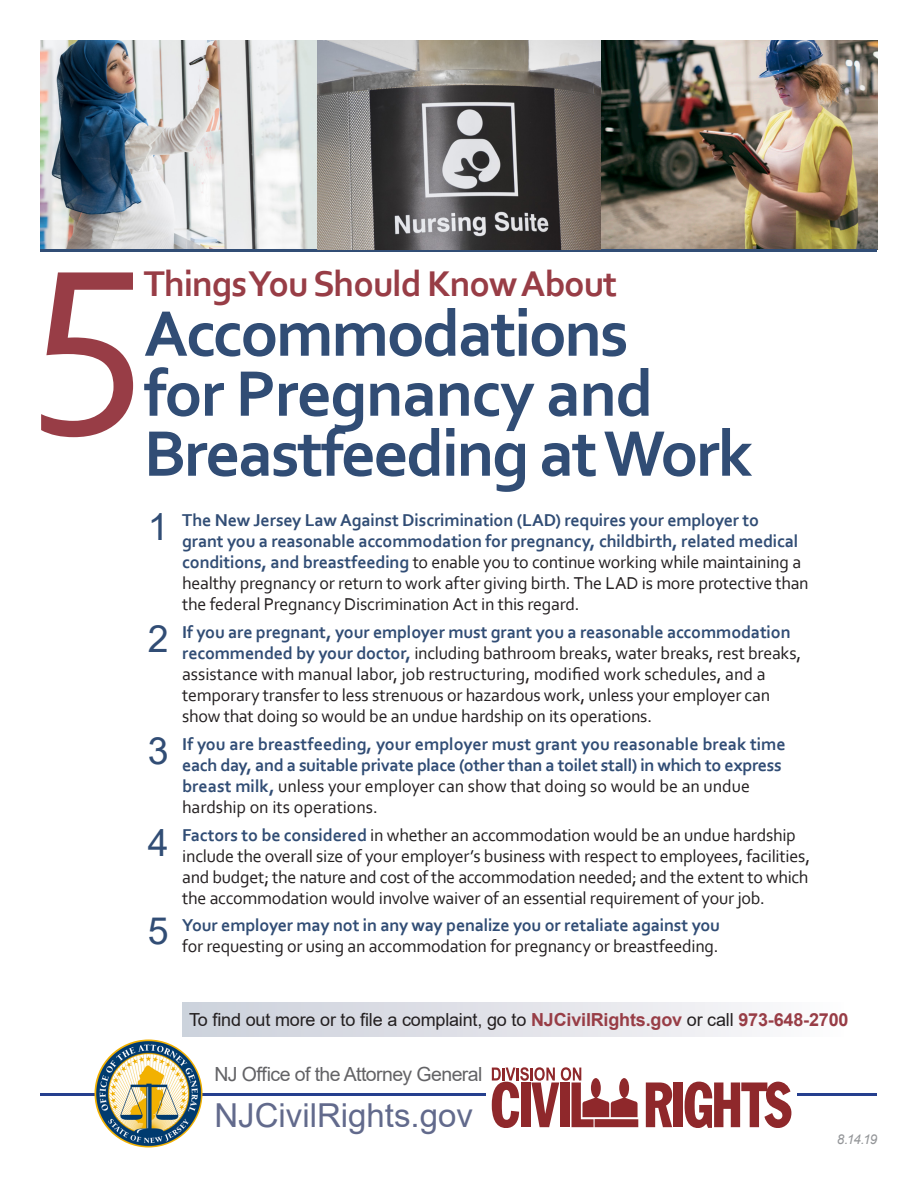
<style>
.page{position:relative;width:918px;height:1188px;background:#fff}
.page>*{position:absolute;margin:0;border:0;box-sizing:border-box;transform-origin:0 0}
.t1{font:247.5px "Corbel";color:#983d46}
.t2{font:700 67.5px/60px "Corbel";letter-spacing:-.03em;color:#314d75}
.t3{font:700 37.5px "Corbel";letter-spacing:-.03em;color:#983d46}
.t4{font:37.5px "Arial";color:#314d75}
.t5{font:33px "Arial";color:#626a8c}
.t6{font:19.5px "Arial";letter-spacing:-.03em;color:#636366}
.t7{font:18px/21px "Corbel";letter-spacing:-.015em;color:#231f20}
.t8{font:700 18px/21px "Corbel";letter-spacing:-.015em;color:#314d75}
.t9{font:18px "Arial";letter-spacing:-.01em;color:#231f20}
.t10{font:italic 13.5px "Arial";color:#939598}
.s1{font-weight:700;color:#314d75}
.s2{font-weight:400;color:#231f20}
.s3{font-weight:700;color:#983d46}
</style>
<div class="page">
<div style="left:182px;top:1002px;width:662px;height:34px;background:linear-gradient(to right,#cbcfda,#fbfafb)"></div>
<img style="left:40px;top:40px;width:277px;height:210px">
<img style="left:601px;top:40px;width:277px;height:210px">
<hr style="left:40px;top:250px;width:838px;height:2px;background:#314d75">
<hr style="left:40px;top:1094px;width:838px;height:2px;background:#253f8e">
<img style="left:94px;top:1040px;width:108px;height:108px;border-radius:54px">
<div style="left:486px;top:1067px;width:310px;height:61px;background:#fff"></div>
<svg style="left:646px;top:1082px;width:26px;height:45px"></svg>
<div style="left:673px;top:1082px;width:10px;height:45px;background:#8f282b"></div>
<svg style="left:685px;top:1082px;width:106px;height:46px"></svg>
<svg style="left:492px;top:1067px;width:146px;height:61px"></svg>
<img style="left:317px;top:40px;width:284px;height:210px">
<p class="t1" style="left:27px;top:152px;width:120px">5</p>
<p class="t3" style="left:144px;top:260px;width:475px">Things You Should Know About</p>
<p class="t2" style="left:144px;top:302px;width:610px">Accommodations<br>for Pregnancy and<br>Breastfeeding at Work</p>
<p class="t4" style="left:148px;top:501px;width:22px">1</p>
<p class="t4" style="left:148px;top:613px;width:22px">2</p>
<p class="t4" style="left:148px;top:725px;width:22px">3</p>
<p class="t4" style="left:148px;top:817px;width:22px">4</p>
<p class="t4" style="left:148px;top:905px;width:22px">5</p>
<p class="t7" style="left:182px;top:509px;width:628px"><span class="s1">The New Jersey Law Against Discrimination (LAD) requires your employer to<br>grant you a reasonable accommodation for pregnancy, childbirth, related medical conditions, and breastfeeding</span> to enable you to continue working while maintaining a healthy pregnancy or return to work after giving birth. The LAD is more protective than the federal Pregnancy Discrimination Act in this regard.</p>
<p class="t7" style="left:182px;top:621px;width:621px"><span class="s1">If you are pregnant, your employer must grant you a reasonable accommodation recommended by your doctor,</span> including bathroom breaks, water breaks, rest breaks, assistance with manual labor, job restructuring, modified work schedules, and a temporary transfer to less strenuous or hazardous work, unless your employer can show that doing so would be an undue hardship on its operations.</p>
<p class="t8" style="left:182px;top:733px;width:605px">If you are breastfeeding, your employer must grant you reasonable break time each day, and a suitable private place (other than a toilet stall) in which to express breast milk, <span class="s2">unless your employer can show that doing so would be an undue hardship on its operations.</span></p>
<p class="t7" style="left:182px;top:824px;width:629px"><span class="s1">Factors to be considered</span> in whether an accommodation would be an undue hardship include the overall size of your employer’s business with respect to employees, facilities, and budget; the nature and cost of the accommodation needed; and the extent to which the accommodation would involve waiver of an essential requirement of your job.</p>
<p class="t7" style="left:182px;top:914px;width:539px"><span class="s1">Your employer may not in any way penalize you or retaliate against you </span>for requesting or using an accommodation for pregnancy or breastfeeding.</p>
<p class="t9" style="left:189px;top:1007px;width:661px">To find out more or to file a complaint, go to <span class="s3">NJCivilRights.gov</span> or call <span class="s3">973-648-2700</span></p>
<p class="t6" style="left:214px;top:1060px;width:270px">NJ Office of the Attorney General</p>
<p class="t5" style="left:214px;top:1093px;width:260px">NJCivilRights.gov</p>
<p class="t10" style="left:837px;top:1130px;width:42px">8.14.19</p>
</div>
